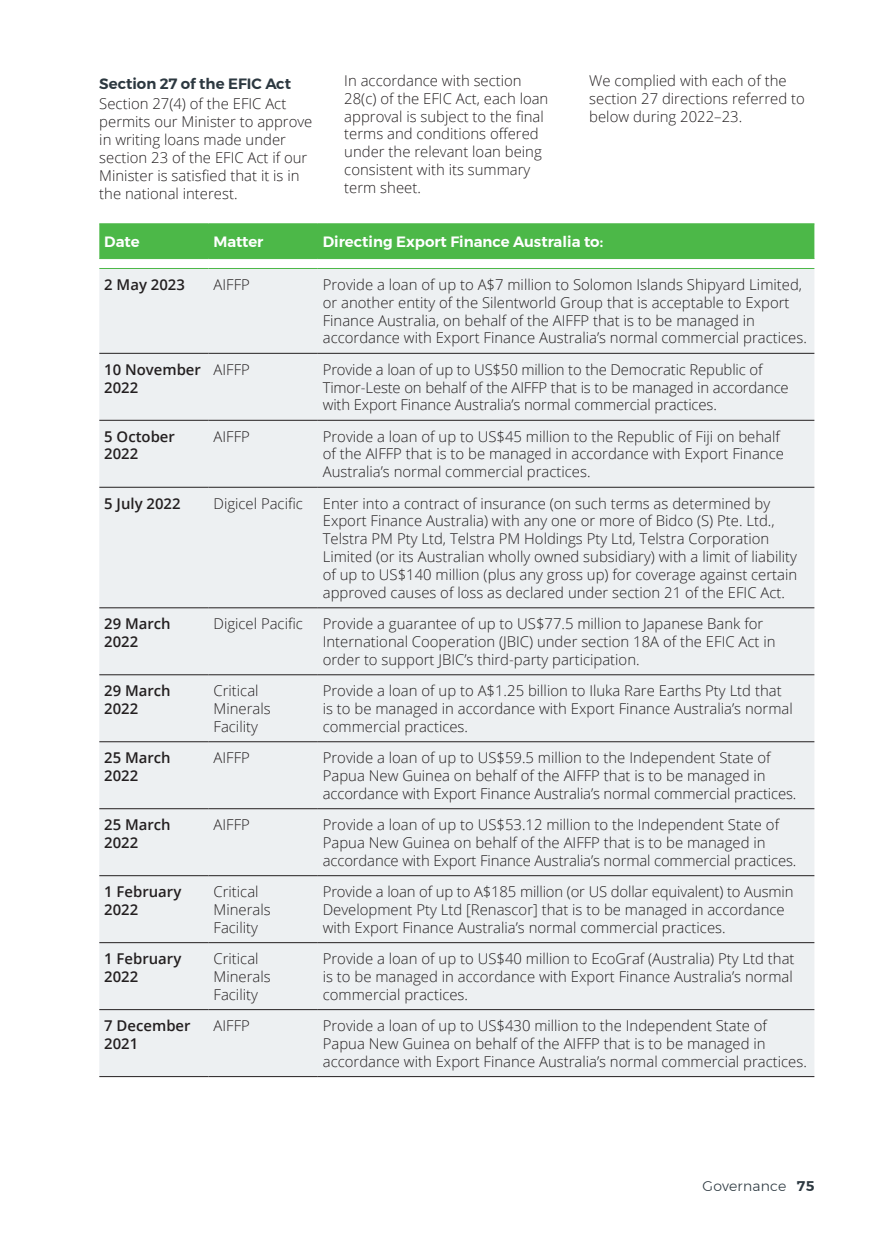
<style>
.page{position:relative;width:874px;height:1241px;background:#fff}
.page>*{position:absolute;margin:0;border:0;box-sizing:border-box;transform-origin:0 0}
.B1_-_Body{font:300 14.88px/17.8px "Open Sans";color:#231f20}
.B1_-_Body-2{font:600 14.88px/17.8px "Open Sans";color:#231f20}
.Table_head_-_white{font:600 14.88px "Montserrat";color:#fff}
.H3_-_Subheading_Grey{font:600 14.88px "Montserrat";color:#2c3840}
.t1{font:300 14px "Montserrat";letter-spacing:.02em;color:#2c3840}
.s1{font-weight:600}
</style>
<div class="page">
<div style="left:99px;top:224px;width:715px;height:34px;background:#4cb848"></div>
<div style="left:99px;top:269px;width:715px;height:807px;background:#edf0f2"></div>
<hr style="left:99px;top:420px;width:109px;height:1px;background:#231f20">
<hr style="left:99px;top:487px;width:109px;height:1px;background:#231f20">
<hr style="left:99px;top:607px;width:109px;height:1px;background:#231f20">
<hr style="left:99px;top:674px;width:109px;height:1px;background:#231f20">
<hr style="left:99px;top:741px;width:109px;height:1px;background:#231f20">
<hr style="left:99px;top:808px;width:109px;height:1px;background:#231f20">
<hr style="left:99px;top:875px;width:109px;height:1px;background:#231f20">
<hr style="left:99px;top:942px;width:109px;height:1px;background:#231f20">
<hr style="left:99px;top:1009px;width:109px;height:1px;background:#231f20">
<hr style="left:99px;top:1076px;width:109px;height:1px;background:#231f20">
<hr style="left:99px;top:223px;width:109px;height:1px;background:#4cb848">
<hr style="left:208px;top:223px;width:109px;height:1px;background:#4cb848">
<hr style="left:317px;top:223px;width:497px;height:1px;background:#4cb848">
<hr style="left:99px;top:258px;width:109px;height:1px;background:#4cb848">
<hr style="left:208px;top:258px;width:109px;height:1px;background:#4cb848">
<hr style="left:317px;top:258px;width:497px;height:1px;background:#4cb848">
<hr style="left:99px;top:268px;width:109px;height:1px;background:#4cb848">
<hr style="left:208px;top:268px;width:109px;height:1px;background:#4cb848">
<hr style="left:317px;top:268px;width:497px;height:1px;background:#4cb848">
<hr style="left:99px;top:353px;width:109px;height:1px;background:#231f20">
<hr style="left:208px;top:353px;width:109px;height:1px;background:#231f20">
<hr style="left:317px;top:353px;width:497px;height:1px;background:#231f20">
<hr style="left:208px;top:420px;width:109px;height:1px;background:#231f20">
<hr style="left:317px;top:420px;width:497px;height:1px;background:#231f20">
<hr style="left:208px;top:487px;width:109px;height:1px;background:#231f20">
<hr style="left:317px;top:487px;width:497px;height:1px;background:#231f20">
<hr style="left:208px;top:607px;width:109px;height:1px;background:#231f20">
<hr style="left:317px;top:607px;width:497px;height:1px;background:#231f20">
<hr style="left:208px;top:674px;width:109px;height:1px;background:#231f20">
<hr style="left:317px;top:674px;width:497px;height:1px;background:#231f20">
<hr style="left:208px;top:741px;width:109px;height:1px;background:#231f20">
<hr style="left:317px;top:741px;width:497px;height:1px;background:#231f20">
<hr style="left:208px;top:808px;width:109px;height:1px;background:#231f20">
<hr style="left:317px;top:808px;width:497px;height:1px;background:#231f20">
<hr style="left:208px;top:875px;width:109px;height:1px;background:#231f20">
<hr style="left:317px;top:875px;width:497px;height:1px;background:#231f20">
<hr style="left:208px;top:942px;width:109px;height:1px;background:#231f20">
<hr style="left:317px;top:942px;width:497px;height:1px;background:#231f20">
<hr style="left:208px;top:1009px;width:109px;height:1px;background:#231f20">
<hr style="left:317px;top:1009px;width:497px;height:1px;background:#231f20">
<hr style="left:208px;top:1076px;width:109px;height:1px;background:#231f20">
<hr style="left:317px;top:1076px;width:497px;height:1px;background:#231f20">
<p class="H3_-_Subheading_Grey" style="left:99px;top:72px;width:193px">Section 27 of the EFIC Act</p>
<p class="B1_-_Body" style="left:99px;top:94px;width:214px">Section 27(4) of the EFIC Act permits our Minister to approve in writing loans made under section 23 of the EFIC Act if our<br>Minister is satisfied that it is in the national interest.</p>
<p class="B1_-_Body" style="left:344px;top:71px;width:205px">In accordance with section<br>28(c) of the EFIC Act, each loan approval is subject to the final terms and conditions offered under the relevant loan being consistent with its summary term sheet.</p>
<p class="B1_-_Body" style="left:589px;top:71px;width:217px">We complied with each of the section 27 directions referred to below during 2022–23.</p>
<p class="Table_head_-_white" style="left:104px;top:230px;width:37px">Date</p>
<p class="Table_head_-_white" style="left:213px;top:230px;width:51px">Matter</p>
<p class="Table_head_-_white" style="left:322px;top:230px;width:282px">Directing Export Finance Australia to:</p>
<p class="B1_-_Body-2" style="left:104px;top:275px;width:82px">2 May 2023</p>
<p class="B1_-_Body" style="left:213px;top:275px;width:38px">AIFFP</p>
<p class="B1_-_Body" style="left:322px;top:275px;width:485px">Provide a loan of up to A$7 million to Solomon Islands Shipyard Limited, or another entity of the Silentworld Group that is acceptable to Export Finance Australia, on behalf of the AIFFP that is to be managed in accordance with Export Finance Australia’s normal commercial practices.</p>
<p class="B1_-_Body-2" style="left:104px;top:360px;width:98px">10 November<br>2022</p>
<p class="B1_-_Body" style="left:213px;top:360px;width:38px">AIFFP</p>
<p class="B1_-_Body" style="left:322px;top:360px;width:467px">Provide a loan of up to US$50 million to the Democratic Republic of<br>Timor-Leste on behalf of the AIFFP that is to be managed in accordance with Export Finance Australia’s normal commercial practices.</p>
<p class="B1_-_Body-2" style="left:104px;top:427px;width:72px">5 October<br>2022</p>
<p class="B1_-_Body" style="left:213px;top:427px;width:38px">AIFFP</p>
<p class="B1_-_Body" style="left:322px;top:427px;width:462px">Provide a loan of up to US$45 million to the Republic of Fiji on behalf of the AIFFP that is to be managed in accordance with Export Finance<br>Australia’s normal commercial practices.</p>
<p class="B1_-_Body-2" style="left:104px;top:494px;width:78px">5 July 2022</p>
<p class="B1_-_Body" style="left:213px;top:494px;width:91px">Digicel Pacific</p>
<p class="B1_-_Body" style="left:322px;top:494px;width:476px">Enter into a contract of insurance (on such terms as determined by Export Finance Australia) with any one or more of Bidco (S) Pte. Ltd., Telstra PM Pty Ltd, Telstra PM Holdings Pty Ltd, Telstra Corporation Limited (or its Australian wholly owned subsidiary) with a limit of liability of up to US$140 million (plus any gross up) for coverage against certain approved causes of loss as declared under section 21 of the EFIC Act.</p>
<p class="B1_-_Body-2" style="left:104px;top:614px;width:68px">29 March<br>2022</p>
<p class="B1_-_Body" style="left:213px;top:614px;width:91px">Digicel Pacific</p>
<p class="B1_-_Body" style="left:322px;top:614px;width:454px">Provide a guarantee of up to US$77.5 million to Japanese Bank for<br>International Cooperation (JBIC) under section 18A of the EFIC Act in order to support JBIC’s third-party participation.</p>
<p class="B1_-_Body-2" style="left:104px;top:681px;width:68px">29 March<br>2022</p>
<p class="B1_-_Body" style="left:213px;top:681px;width:59px">Critical<br>Minerals<br>Facility</p>
<p class="B1_-_Body" style="left:322px;top:681px;width:471px">Provide a loan of up to A$1.25 billion to Iluka Rare Earths Pty Ltd that is to be managed in accordance with Export Finance Australia’s normal commercial practices.</p>
<p class="B1_-_Body-2" style="left:104px;top:748px;width:68px">25 March<br>2022</p>
<p class="B1_-_Body" style="left:213px;top:748px;width:38px">AIFFP</p>
<p class="B1_-_Body" style="left:322px;top:748px;width:475px">Provide a loan of up to US$59.5 million to the Independent State of<br>Papua New Guinea on behalf of the AIFFP that is to be managed in accordance with Export Finance Australia’s normal commercial practices.</p>
<p class="B1_-_Body-2" style="left:104px;top:815px;width:68px">25 March<br>2022</p>
<p class="B1_-_Body" style="left:213px;top:815px;width:38px">AIFFP</p>
<p class="B1_-_Body" style="left:322px;top:815px;width:475px">Provide a loan of up to US$53.12 million to the Independent State of<br>Papua New Guinea on behalf of the AIFFP that is to be managed in accordance with Export Finance Australia’s normal commercial practices.</p>
<p class="B1_-_Body-2" style="left:104px;top:882px;width:78px">1 February<br>2022</p>
<p class="B1_-_Body" style="left:213px;top:882px;width:59px">Critical<br>Minerals<br>Facility</p>
<p class="B1_-_Body" style="left:322px;top:882px;width:472px">Provide a loan of up to A$185 million (or US dollar equivalent) to Ausmin<br>Development Pty Ltd [Renascor] that is to be managed in accordance with Export Finance Australia’s normal commercial practices.</p>
<p class="B1_-_Body-2" style="left:104px;top:949px;width:78px">1 February<br>2022</p>
<p class="B1_-_Body" style="left:213px;top:949px;width:59px">Critical<br>Minerals<br>Facility</p>
<p class="B1_-_Body" style="left:322px;top:949px;width:473px">Provide a loan of up to US$40 million to EcoGraf (Australia) Pty Ltd that is to be managed in accordance with Export Finance Australia’s normal commercial practices.</p>
<p class="B1_-_Body-2" style="left:104px;top:1016px;width:88px">7 December<br>2021</p>
<p class="B1_-_Body" style="left:213px;top:1016px;width:38px">AIFFP</p>
<p class="B1_-_Body" style="left:322px;top:1016px;width:485px">Provide a loan of up to US$430 million to the Independent State of<br>Papua New Guinea on behalf of the AIFFP that is to be managed in accordance with Export Finance Australia’s normal commercial practices.</p>
<p class="t1" style="left:702px;top:1175px;width:113px">Governance <span class="s1">75</span></p>
</div>
